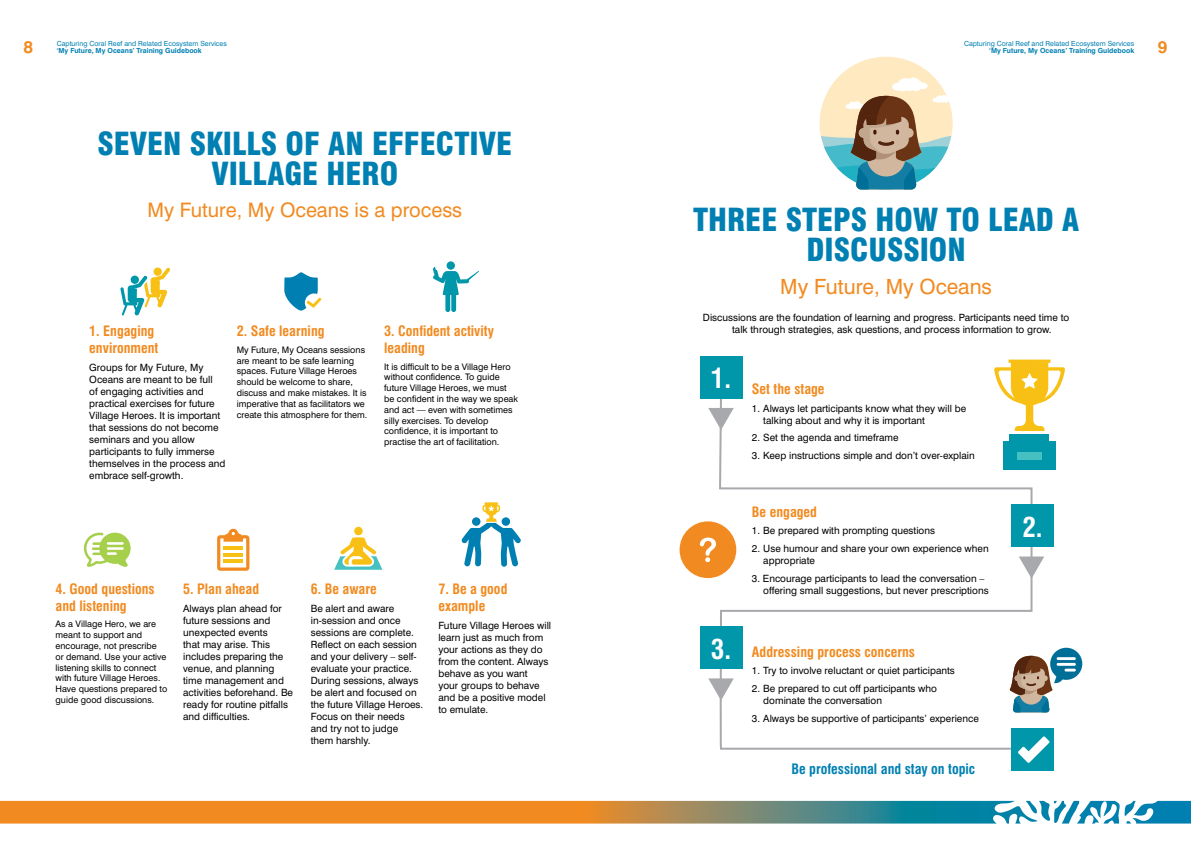
<style>
.page{position:relative;width:1191px;height:842px;background:#fff}
.page>*{position:absolute;margin:0;border:0;box-sizing:border-box;transform-origin:0 0}
.t1{font:900 condensed 31px/30px "Swiss 721 BT";color:#0080b2;text-align:center}
.t2{font:700 condensed 27px "Swiss 721 BT";color:#fff}
.t3{font:21px "Swiss 721 BT";color:#f18b21}
.t4{font:20px "Swiss 721 BT";color:#f18b21}
.t5{font:700 17px "Swiss 721 BT";color:#f18b21}
.t6{font:700 condensed 14px/16.8px "Swiss 721 BT";color:#f18b21}
.t7{font:700 condensed 14px "Swiss 721 BT";color:#0080b2}
.t8{font:10px/12px "Swiss 721 BT";color:#000}
.t9{font:9px/10.8px "Swiss 721 BT";color:#000}
.t10{font:7px "Swiss 721 BT";color:#0080b2}
.t11{font:700 7px "Swiss 721 BT";color:#0080b2}
</style>
<div class="page">
<svg style="left:0;top:801px;width:1191px;height:22px;background:#ad925c"></svg>
<svg style="left:719px;top:391px;width:314px;height:359px"></svg>
<svg style="left:708px;top:408px;width:26px;height:22px"></svg>
<div style="left:1011px;top:505px;width:42px;height:42px;background:#0097ab"></div>
<div style="left:699px;top:626px;width:43px;height:43px;background:#0097ab"></div>
<svg style="left:1018px;top:556px;width:26px;height:23px"></svg>
<svg style="left:708px;top:678px;width:26px;height:22px"></svg>
<div style="left:1011px;top:728px;width:42px;height:43px;background:#0097ab"></div>
<svg style="left:819px;top:57px;width:133px;height:132px"></svg>
<div style="left:679px;top:521px;width:57px;height:57px;background:#f18b21;border-radius:50%"></div>
<svg style="left:700px;top:538px;width:16px;height:24px"></svg>
<svg style="left:1018px;top:736px;width:31px;height:27px"></svg>
<div style="left:699px;top:356px;width:43px;height:43px;background:#0097ab"></div>
<svg style="left:217px;top:529px;width:32px;height:42px"></svg>
<svg style="left:284px;top:272px;width:37px;height:39px"></svg>
<svg style="left:84px;top:533px;width:47px;height:34px"></svg>
<svg style="left:1009px;top:648px;width:73px;height:64px"></svg>
<svg style="left:120px;top:267px;width:50px;height:49px"></svg>
<svg style="left:334px;top:527px;width:48px;height:43px"></svg>
<svg style="left:461px;top:502px;width:60px;height:65px"></svg>
<div style="left:1003px;top:442px;width:52px;height:28px;background:#0097ab"></div>
<div style="left:1009px;top:434px;width:40px;height:15px;background:#0097ab"></div>
<div style="left:1017px;top:452px;width:25px;height:8px;background:#44c1c0"></div>
<svg style="left:994px;top:360px;width:71px;height:71px"></svg>
<div style="left:446px;top:261px;width:9px;height:9px;background:#0097ab;border-radius:50%"></div>
<svg style="left:433px;top:267px;width:46px;height:45px"></svg>
<div style="left:472px;top:517px;width:8px;height:9px;background:#0080b2;border-radius:50%"></div>
<p class="t10" style="left:57px;top:39px;width:172px">Capturing Coral Reef and Related Ecosystem Services</p>
<p class="t11" style="left:57px;top:46px;width:146px">‘My Future, My Oceans’ Training Guidebook</p>
<p class="t10" style="left:964px;top:39px;width:172px">Capturing Coral Reef and Related Ecosystem Services</p>
<h3 class="t5" style="left:24px;top:37px;width:11px">8</h3>
<p class="t11" style="left:989px;top:46px;width:146px">‘My Future, My Oceans’ Training Guidebook</p>
<h3 class="t5" style="left:1157px;top:37px;width:11px">9</h3>
<h1 class="t1" style="left:97px;top:128px;width:416px">SEVEN SKILLS OF AN EFFECTIVE<br>VILLAGE HERO</h1>
<h3 class="t4" style="left:147px;top:198px;width:316px">My Future, My Oceans is a process</h3>
<h1 class="t1" style="left:693px;top:204px;width:388px">THREE STEPS HOW TO LEAD A<br>DISCUSSION</h1>
<h3 class="t3" style="left:780px;top:274px;width:213px">My Future, My Oceans</h3>
<p class="t8" style="left:732px;top:311px;width:339px;text-indent:-29px">Discussions are the foundation of learning and progress. Participants need time to talk through strategies, ask questions, and process information to grow.</p>
<h3 class="t6" style="left:237px;top:323px;width:89px">2. Safe learning</h3>
<p class="t9" style="left:237px;top:344px;width:132px">My Future, My Oceans sessions are meant to be safe learning spaces. Future Village Heroes should be welcome to share, discuss and make mistakes. It is imperative that as facilitators we create this atmosphere for them.</p>
<h3 class="t6" style="left:384px;top:323px;width:111px">3. Confident activity leading</h3>
<p class="t9" style="left:384px;top:361px;width:135px">It is difficult to be a Village Hero without confidence. To guide future Village Heroes, we must be confident in the way we speak and act — even with sometimes silly exercises. To develop confidence, it is important to practise the art of facilitation.</p>
<h3 class="t6" style="left:89px;top:323px;width:71px">1. Engaging environment</h3>
<p class="t8" style="left:89px;top:361px;width:138px">Groups for My Future, My<br>Oceans are meant to be full<br>of engaging activities and practical exercises for future<br>Village Heroes. It is important that sessions do not become seminars and you allow participants to fully immerse themselves in the process and embrace self-growth.</p>
<h2 class="t2" style="left:711px;top:362px;width:22px">1.</h2>
<h3 class="t6" style="left:752px;top:381px;width:74px">Set the stage</h3>
<p class="t8" style="left:763px;top:402px;width:204px;text-indent:-11px">1. Always let participants know what they will be talking about and why it is important</p>
<p class="t8" style="left:752px;top:432px;width:148px">2. Set the agenda and timeframe</p>
<p class="t8" style="left:752px;top:449px;width:224px">3. Keep instructions simple and don’t over-explain</p>
<h3 class="t6" style="left:56px;top:580px;width:101px">4. Good questions and listening</h3>
<p class="t9" style="left:56px;top:619px;width:113px">As a Village Hero, we are meant to support and encourage, not prescribe<br>or demand. Use your active listening skills to connect with future Village Heroes.<br>Have questions prepared to guide good discussions.</p>
<h3 class="t6" style="left:183px;top:580px;width:77px">5. Plan ahead</h3>
<p class="t8" style="left:183px;top:602px;width:111px">Always plan ahead for future sessions and unexpected events<br>that may arise. This includes preparing the venue, and planning time management and activities beforehand. Be ready for routine pitfalls and difficulties.</p>
<h3 class="t6" style="left:311px;top:580px;width:67px">6. Be aware</h3>
<p class="t8" style="left:311px;top:602px;width:114px">Be alert and aware in-session and once sessions are complete.<br>Reflect on each session and your delivery – self&shy;evaluate your practice.<br>During sessions, always be alert and focused on the future Village Heroes.<br>Focus on their needs and try not to judge them harshly.</p>
<h3 class="t6" style="left:438px;top:580px;width:71px">7. Be a good example</h3>
<p class="t8" style="left:438px;top:619px;width:114px">Future Village Heroes will learn just as much from your actions as they do from the content. Always behave as you want<br>your groups to behave and be a positive model to emulate.</p>
<h2 class="t2" style="left:711px;top:633px;width:22px">3.</h2>
<h3 class="t6" style="left:752px;top:503px;width:67px">Be engaged</h3>
<p class="t8" style="left:752px;top:525px;width:185px">1. Be prepared with prompting questions</p>
<p class="t8" style="left:763px;top:542px;width:227px;text-indent:-11px">2. Use humour and share your own experience when appropriate</p>
<p class="t8" style="left:763px;top:572px;width:227px;text-indent:-11px">3. Encourage participants to lead the conversation – offering small suggestions, but never prescriptions</p>
<h3 class="t6" style="left:752px;top:643px;width:165px">Addressing process concerns</h3>
<p class="t8" style="left:752px;top:664px;width:204px">1. Try to involve reluctant or quiet participants</p>
<p class="t8" style="left:763px;top:682px;width:175px;text-indent:-11px">2. Be prepared to cut off participants who dominate the conversation</p>
<p class="t8" style="left:752px;top:712px;width:228px">3. Always be supportive of participants’ experience</p>
<h3 class="t7" style="left:791px;top:761px;width:185px">Be professional and stay on topic</h3>
<h2 class="t2" style="left:1022px;top:511px;width:22px">2.</h2>
</div>
